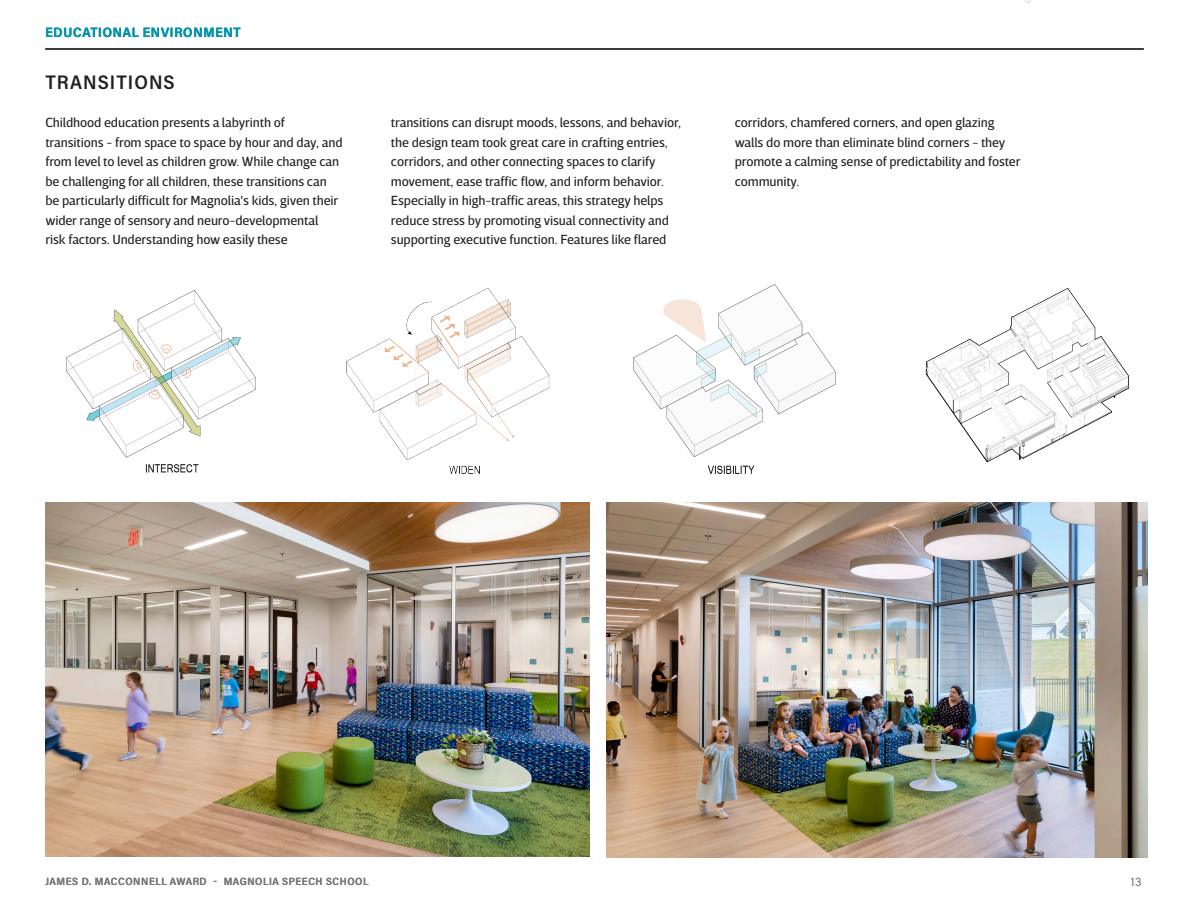
<style>
.page{position:relative;width:1188px;height:918px;background:#fff}
.page>*{position:absolute;margin:0;border:0;box-sizing:border-box;transform-origin:0 0}
.t1{font:19.65px "Acumin Variable Concept";letter-spacing:.055em;color:#231f20}
.t2{font:13.5px/19.5px "Breve Sans Text";letter-spacing:-.01em;color:#231f20}
.t3{font:13.5px "Acumin Variable Concept";letter-spacing:.055em;color:#0194b1}
.t4{font:12px "Acumin Variable Concept";color:#76787b}
.t5{font:10.5px "Acumin Variable Concept";letter-spacing:.05em;color:#76787b}
</style>
<div class="page">
<hr style="left:45px;top:49px;width:1099px;height:1px;background:#231f20">
<img style="left:66px;top:290px;width:190px;height:183px">
<img style="left:346px;top:288px;width:204px;height:186px">
<img style="left:633px;top:284px;width:203px;height:190px">
<img style="left:925px;top:288px;width:205px;height:175px">
<img style="left:1024px;top:0;width:8px;height:4px">
<img style="left:45px;top:502px;width:545px;height:354px">
<img style="left:607px;top:502px;width:540px;height:355px">
<p class="t3" style="left:45px;top:23px;width:197px">EDUCATIONAL ENVIRONMENT</p>
<p class="t1" style="left:45px;top:68px;width:131px">TRANSITIONS</p>
<p class="t2" style="left:45px;top:113px;width:299px">Childhood education presents a labyrinth of transitions - from space to space by hour and day, and from level to level as children grow. While change can be challenging for all children, these transitions can be particularly difficult for Magnolia's kids, given their wider range of sensory and neuro-developmental<br>risk factors. Understanding how easily these</p>
<p class="t2" style="left:391px;top:113px;width:292px">transitions can disrupt moods, lessons, and behavior, the design team took great care in crafting entries, corridors, and other connecting spaces to clarify movement, ease traffic flow, and inform behavior.<br>Especially in high-traffic areas, this strategy helps reduce stress by promoting visual connectivity and supporting executive function. Features like flared</p>
<p class="t2" style="left:735px;top:113px;width:287px">corridors, chamfered corners, and open glazing walls do more than eliminate blind corners - they promote a calming sense of predictability and foster community.</p>
<p class="t5" style="left:45px;top:875px;width:325px">JAMES D. MACCONNELL AWARD - MAGNOLIA SPEECH SCHOOL</p>
<p class="t4" style="left:1131px;top:874px;width:12px">13</p>
</div>
